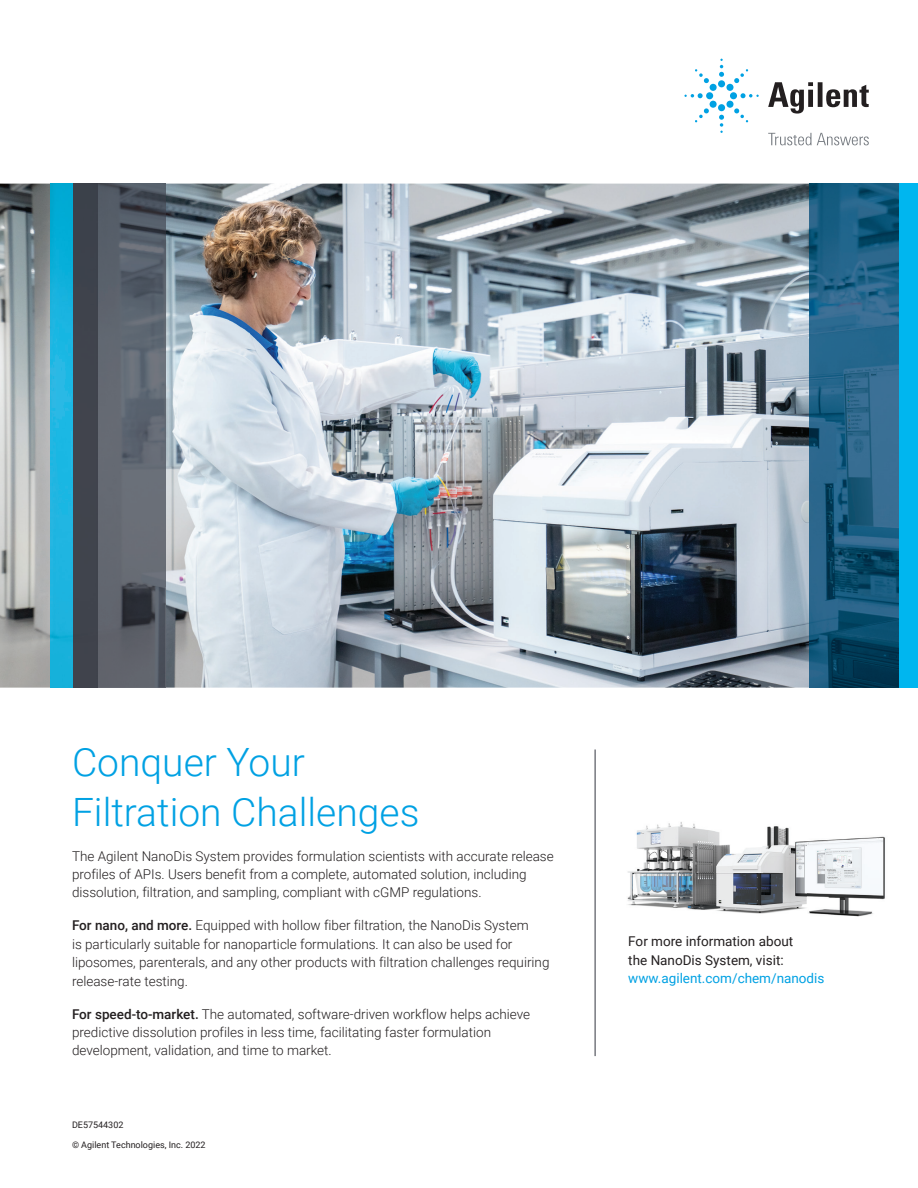
<style>
.page{position:relative;width:918px;height:1188px;background:#fff}
.page>*{position:absolute;margin:0;border:0;box-sizing:border-box;transform-origin:0 0}
.t1{font:300 39px/49.5px "Roboto";color:#00a1e3}
.t2{font:300 13.5px/18.3px "Roboto";color:#231f20}
.t3{font:13.5px/18.3px "Roboto";color:#231f20}
.t4{font:9px "Roboto";color:#231f20}
.s1{font-weight:500}
.s2{color:#00a1e3}
</style>
<div class="page">
<img style="left:0;top:184px;width:809px;height:504px">
<div style="left:899px;top:184px;width:19px;height:504px;background:#00b6ef"></div>
<img style="left:809px;top:184px;width:90px;height:504px">
<img style="left:51px;top:184px;width:115px;height:504px">
<img style="left:627px;top:822px;width:258px;height:95px">
<hr style="left:595px;top:750px;width:1px;height:306px;background:#323640">
<svg style="left:768px;top:82px;width:101px;height:32px"></svg>
<svg style="left:684px;top:59px;width:75px;height:74px"></svg>
<svg style="left:768px;top:133px;width:101px;height:12px"></svg>
<p class="t1" style="left:72px;top:736px;width:349px">Conquer Your<br>Filtration Challenges</p>
<p class="t2" style="left:72px;top:846px;width:483px">The Agilent NanoDis System provides formulation scientists with accurate release profiles of APIs. Users benefit from a complete, automated solution, including dissolution, filtration, and sampling, compliant with cGMP regulations.</p>
<p class="t2" style="left:72px;top:916px;width:479px"><span class="s1">For nano, and more.</span> Equipped with hollow fiber filtration, the NanoDis System<br>is particularly suitable for nanoparticle formulations. It can also be used for liposomes, parenterals, and any other products with filtration challenges requiring release-rate testing.</p>
<p class="t2" style="left:72px;top:1004px;width:460px"><span class="s1">For speed-to-market.</span> The automated, software-driven workflow helps achieve predictive dissolution profiles in less time, facilitating faster formulation development, validation, and time to market.</p>
<p class="t4" style="left:72px;top:1119px;width:53px">DE57544302</p>
<p class="t4" style="left:72px;top:1139px;width:135px">© Agilent Technologies, Inc. 2022</p>
<p class="t3" style="left:628px;top:932px;width:198px">For more information about<br>the NanoDis System, visit: <span class="s2">www.agilent.com/chem/nanodis</span></p>
</div>
